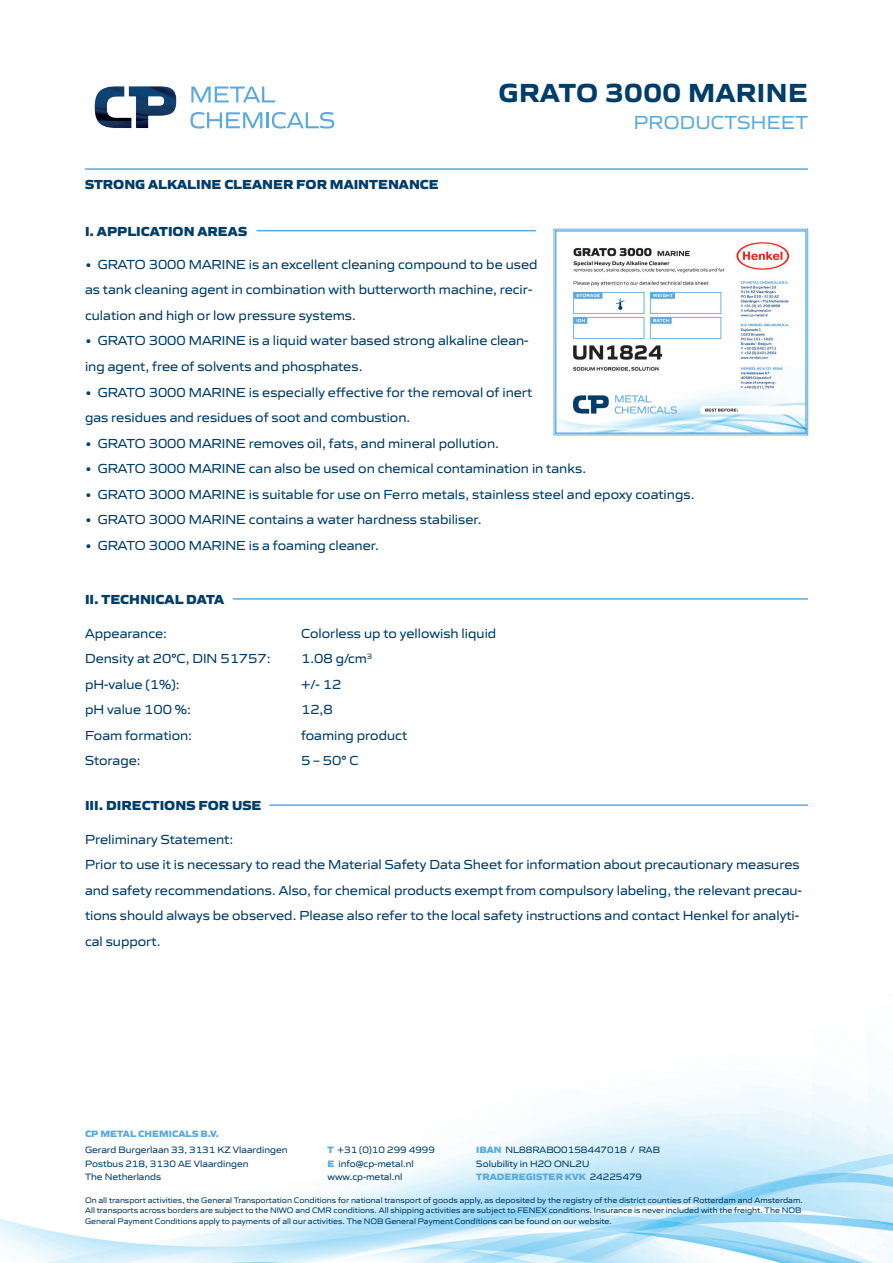
<style>
.page{position:relative;width:893px;height:1263px;background:#fff}
.page>*{position:absolute;margin:0;border:0;box-sizing:border-box;transform-origin:0 0}
.t1{font:700 27px "Gomme Sans";letter-spacing:.02em;color:#003d69}
.t2{font:19.5px "Gomme Sans";letter-spacing:.02em;color:#5aaade}
.t3{font:13.5px/25.5px "Gomme Sans";color:#003d69}
.t4{font:800 13.5px "Gomme Sans";color:#003d69}
.t5{font:9.45px "Gomme Sans";color:#003d69}
.t6{font:800 9.45px "Gomme Sans";color:#5aaade}
.t7{font:8.25px/10.5px "Gomme Sans";color:#003d69}
.s1{font-weight:800;color:#5aaade}
.s2{font-weight:400;color:#003d69}
</style>
<div class="page">
<img style="left:0;top:1083px;width:893px;height:180px">
<img style="left:94px;top:86px;width:82px;height:42px">
<svg style="left:191px;top:87px;width:84px;height:15px"></svg>
<svg style="left:191px;top:112px;width:71px;height:17px"></svg>
<hr style="left:266px;top:112px;width:3px;height:16px;background:#5aaade">
<svg style="left:272px;top:112px;width:62px;height:17px"></svg>
<hr style="left:85px;top:168px;width:723px;height:2px;background:#5aaade">
<hr style="left:257px;top:230px;width:279px;height:1px;background:#5aaade">
<svg style="left:554px;top:229px;width:254px;height:206px"></svg>
<div style="left:555px;top:230px;width:252px;height:204px;border:1px solid #5aaade"></div>
<hr style="left:233px;top:598px;width:575px;height:2px;background:#5aaade">
<hr style="left:269px;top:804px;width:539px;height:2px;background:#5aaade">
<p class="t4" style="left:85px;top:173px;width:355px">STRONG ALKALINE CLEANER FOR MAINTENANCE</p>
<p class="t4" style="left:85px;top:220px;width:164px">I. APPLICATION AREAS</p>
<p class="t1" style="left:498px;top:71px;width:311px">GRATO 3000 MARINE</p>
<p class="t2" style="left:634px;top:107px;width:176px">PRODUCTSHEET</p>
<p class="t3" style="left:85px;top:250px;width:454px">• GRATO 3000 MARINE is an excellent cleaning compound to be used as tank cleaning agent in combination with butterworth machine, recir&shy;culation and high or low pressure systems.</p>
<p class="t3" style="left:85px;top:327px;width:445px">• GRATO 3000 MARINE is a liquid water based strong alkaline clean&shy;ing agent, free of solvents and phosphates.</p>
<p class="t3" style="left:85px;top:378px;width:449px">• GRATO 3000 MARINE is especially effective for the removal of inert gas residues and residues of soot and combustion.</p>
<p class="t3" style="left:85px;top:429px;width:415px">• GRATO 3000 MARINE removes oil, fats, and mineral pollution.</p>
<p class="t3" style="left:85px;top:454px;width:503px">• GRATO 3000 MARINE can also be used on chemical contamination in tanks.</p>
<p class="t3" style="left:85px;top:480px;width:611px">• GRATO 3000 MARINE is suitable for use on Ferro metals, stainless steel and epoxy coatings.</p>
<p class="t3" style="left:85px;top:505px;width:398px">• GRATO 3000 MARINE contains a water hardness stabiliser.</p>
<p class="t3" style="left:85px;top:531px;width:295px">• GRATO 3000 MARINE is a foaming cleaner.</p>
<p class="t4" style="left:85px;top:588px;width:141px">II. TECHNICAL DATA</p>
<p class="t3" style="left:85px;top:619px;width:84px">Appearance:</p>
<p class="t3" style="left:301px;top:619px;width:197px">Colorless up to yellowish liquid</p>
<p class="t3" style="left:85px;top:644px;width:187px">Density at 20°C, DIN 51757:</p>
<p class="t3" style="left:301px;top:644px;width:73px">1.08 g/cm<sup>3</sup></p>
<p class="t3" style="left:85px;top:670px;width:96px">pH-value (1%):</p>
<p class="t3" style="left:301px;top:670px;width:42px">+/- 12</p>
<p class="t3" style="left:85px;top:695px;width:107px">pH value 100 %:</p>
<p class="t3" style="left:301px;top:695px;width:33px">12,8</p>
<p class="t3" style="left:85px;top:721px;width:109px">Foam formation:</p>
<p class="t3" style="left:301px;top:721px;width:108px">foaming product</p>
<p class="t3" style="left:85px;top:746px;width:57px">Storage:</p>
<p class="t3" style="left:301px;top:746px;width:59px">5 – 50° C</p>
<p class="t4" style="left:85px;top:795px;width:178px">III. DIRECTIONS FOR USE</p>
<p class="t3" style="left:85px;top:825px;width:150px">Preliminary Statement:</p>
<p class="t3" style="left:85px;top:851px;width:718px">Prior to use it is necessary to read the Material Safety Data Sheet for information about precautionary measures and safety recommendations. Also, for chemical products exempt from compulsory labeling, the relevant precau&shy;tions should always be observed. Please also refer to the local safety instructions and contact Henkel for analyti&shy;cal support.</p>
<p class="t6" style="left:85px;top:1126px;width:136px">CP METAL CHEMICALS B.V.</p>
<p class="t5" style="left:85px;top:1143px;width:204px">Gerard Burgerlaan 33, 3131 KZ Vlaardingen</p>
<p class="t5" style="left:85px;top:1156px;width:165px">Postbus 218, 3130 AE Vlaardingen</p>
<p class="t5" style="left:85px;top:1170px;width:78px">The Netherlands</p>
<p class="t5" style="left:327px;top:1143px;width:109px"><span class="s1">T</span> +31 (0)10 299 4999</p>
<p class="t5" style="left:327px;top:1156px;width:88px"><span class="s1">E</span> info@cp-metal.nl</p>
<p class="t5" style="left:327px;top:1170px;width:77px">www.cp-metal.nl</p>
<p class="t5" style="left:476px;top:1143px;width:185px"><span class="s1">IBAN</span> NL88RABO0158447018 / RAB</p>
<p class="t5" style="left:476px;top:1156px;width:115px">Solubility in H2O ONL2U</p>
<p class="t6" style="left:476px;top:1169px;width:167px">TRADEREGISTER KVK <span class="s2">24225479</span></p>
<p class="t7" style="left:85px;top:1194px;width:719px">On all transport activities, the General Transportation Conditions for national transport of goods apply, as deposited by the registry of the district counties of Rotterdam and Amsterdam.<br>All transports across borders are subject to the NIWO and CMR conditions. All shipping activities are subject to FENEX conditions. Insurance is never included with the freight. The NOB<br>General Payment Conditions apply to payments of all our activities. The NOB General Payment Conditions can be found on our website.</p>
</div>
